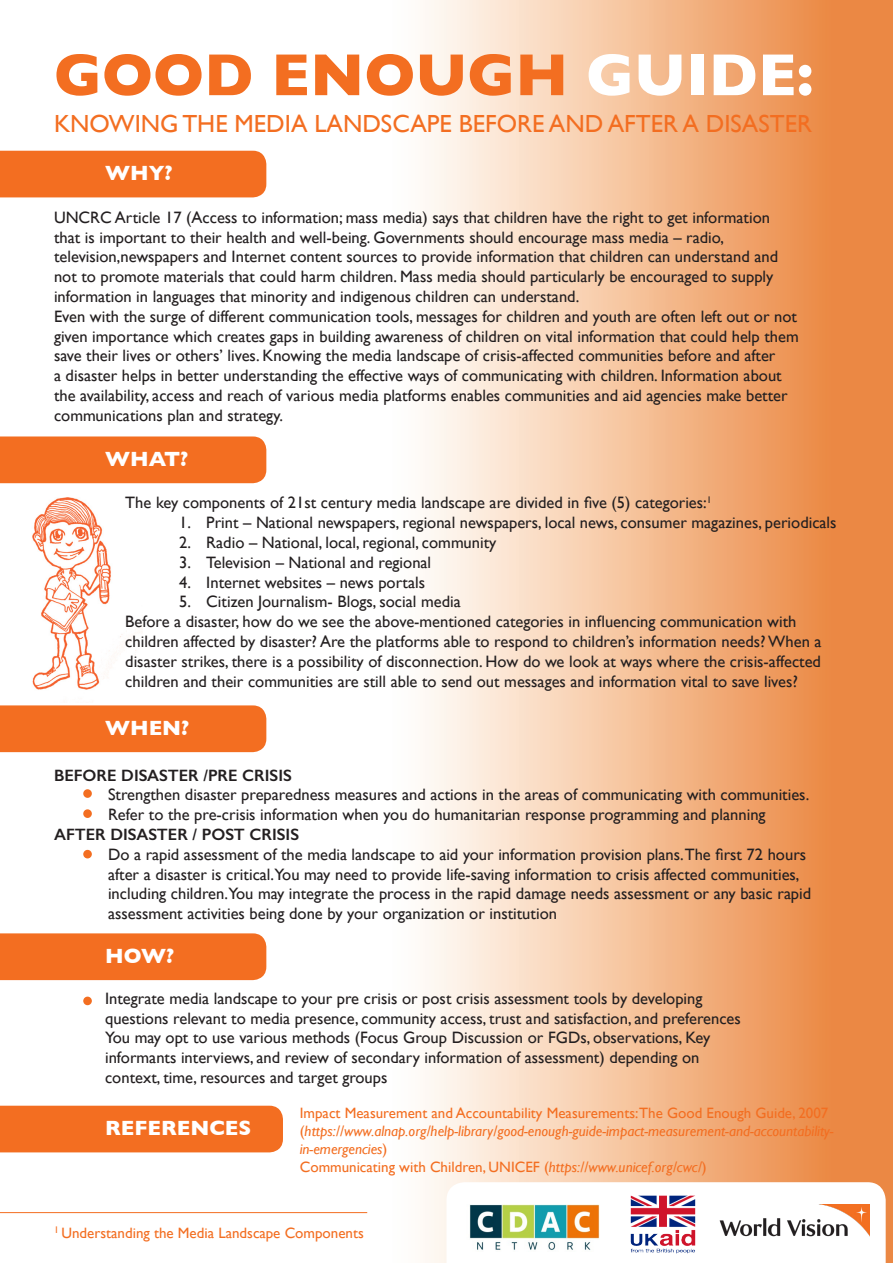
<style>
.page{position:relative;width:893px;height:1263px;background:#fff}
.page>*{position:absolute;margin:0;border:0;box-sizing:border-box;transform-origin:0 0}
.t1{font:700 60px "Gill Sans";color:#f36e21}
.t2{font:24.75px "Gill Sans";color:#f36e21}
.t3{font:700 21px "Gill Sans";color:#fff}
.t4{font:16.5px/19.8px "Gill Sans";color:#231f20}
.t5{font:600 16.5px "Gill Sans";color:#231f20}
.t6{font:italic 15px/18px "Gill Sans";color:#f36e21}
.t7{font:15px "Gill Sans";color:#f36e21}
.s1{color:#fff}
.s2{font-style:normal}
.s3{font-style:italic}
</style>
<div class="page">
<img style="left:425px;top:0;width:468px;height:1263px">
<img style="left:32px;top:497px;width:104px;height:193px">
<div style="left:0;top:151px;width:266px;height:46px;background:#f36e21"></div>
<div style="left:0;top:436px;width:266px;height:47px;background:#f36e21"></div>
<div style="left:0;top:705px;width:266px;height:47px;background:#f36e21"></div>
<div style="left:0;top:933px;width:266px;height:47px;background:#f36e21"></div>
<div style="left:0;top:1106px;width:283px;height:46px;background:#f36e21"></div>
<div style="left:83px;top:789px;width:9px;height:9px;background:#f36e21;border-radius:50%"></div>
<div style="left:83px;top:809px;width:9px;height:9px;background:#f36e21;border-radius:50%"></div>
<div style="left:83px;top:850px;width:9px;height:8px;background:#f36e21;border-radius:50%"></div>
<svg style="left:83px;top:996px;width:9px;height:9px"></svg>
<hr style="left:0;top:1212px;width:367px;height:1px;background:#f36e21">
<svg style="left:446px;top:1182px;width:440px;height:81px"></svg>
<img style="left:619px;top:1186px;width:88px;height:75px">
<img style="left:456px;top:1198px;width:158px;height:59px">
<img style="left:719px;top:1204px;width:151px;height:35px">
<p class="t1" style="left:54px;top:40px;width:761px">GOOD ENOUGH <span class="s1">GUIDE:</span></p>
<p class="t2" style="left:54px;top:109px;width:759px">KNOWING THE MEDIA LANDSCAPE BEFORE AND AFTER A DISASTER</p>
<p class="t3" style="left:105px;top:161px;width:69px">WHY?</p>
<p class="t4" style="left:54px;top:207px;width:726px">UNCRC Article 17 (Access to information; mass media) says that children have the right to get information that is important to their health and well-being. Governments should encourage mass media – radio, television,newspapers and Internet content sources to provide information that children can understand and not to promote materials that could harm children. Mass media should particularly be encouraged to supply information in languages that minority and indigenous children can understand.</p>
<p class="t4" style="left:54px;top:306px;width:746px">Even with the surge of different communication tools, messages for children and youth are often left out or not given importance which creates gaps in building awareness of children on vital information that could help them save their lives or others’ lives. Knowing the media landscape of crisis-affected communities before and after<br>a disaster helps in better understanding the effective ways of communicating with children. Information about the availability, access and reach of various media platforms enables communities and aid agencies make better communications plan and strategy.</p>
<p class="t3" style="left:105px;top:446px;width:85px">WHAT?</p>
<p class="t4" style="left:125px;top:493px;width:588px">The key components of 21st century media landscape are divided in five (5) categories:<sup>1</sup></p>
<p class="t4" style="left:179px;top:513px;width:659px">1. Print – National newspapers, regional newspapers, local news, consumer magazines, periodicals</p>
<p class="t4" style="left:179px;top:532px;width:319px">2. Radio – National, local, regional, community</p>
<p class="t4" style="left:179px;top:552px;width:253px">3. Television – National and regional</p>
<p class="t4" style="left:179px;top:572px;width:247px">4. Internet websites – news portals</p>
<p class="t4" style="left:179px;top:592px;width:283px">5. Citizen Journalism- Blogs, social media</p>
<p class="t4" style="left:125px;top:612px;width:698px">Before a disaster, how do we see the above-mentioned categories in influencing communication with children affected by disaster? Are the platforms able to respond to children’s information needs? When a disaster strikes, there is a possibility of disconnection. How do we look at ways where the crisis-affected children and their communities are still able to send out messages and information vital to save lives?</p>
<p class="t3" style="left:105px;top:715px;width:86px">WHEN?</p>
<p class="t5" style="left:54px;top:765px;width:239px">BEFORE DISASTER /PRE CRISIS</p>
<p class="t4" style="left:108px;top:785px;width:703px">Strengthen disaster preparedness measures and actions in the areas of communicating with communities.</p>
<p class="t4" style="left:108px;top:805px;width:659px">Refer to the pre-crisis information when you do humanitarian response programming and planning</p>
<p class="t5" style="left:54px;top:824px;width:247px">AFTER DISASTER / POST CRISIS</p>
<p class="t4" style="left:108px;top:844px;width:700px">Do a rapid assessment of the media landscape to aid your information provision plans.The first 72 hours</p>
<p class="t4" style="left:108px;top:864px;width:693px">after a disaster is critical.You may need to provide life-saving information to crisis affected communities,</p>
<p class="t4" style="left:108px;top:884px;width:705px">including children.You may integrate the process in the rapid damage needs assessment or any basic rapid</p>
<p class="t4" style="left:108px;top:904px;width:450px">assessment activities being done by your organization or institution</p>
<p class="t3" style="left:105px;top:943px;width:71px">HOW?</p>
<p class="t4" style="left:105px;top:988px;width:637px">Integrate media landscape to your pre crisis or post crisis assessment tools by developing questions relevant to media presence, community access, trust and satisfaction, and preferences</p>
<p class="t4" style="left:105px;top:1028px;width:607px">You may opt to use various methods (Focus Group Discussion or FGDs, observations, Key informants interviews, and review of secondary information of assessment) depending on context, time, resources and target groups</p>
<p class="t3" style="left:105px;top:1116px;width:148px">REFERENCES</p>
<p class="t6" style="left:300px;top:1103px;width:535px"><span class="s2">Impact Measurement and Accountability Measurements:The Good Enough Guide, 2007 (</span>https://www.alnap.org/help-library/good-enough-guide-impact-measurement-and-accountability&shy;in-emergencies<span class="s2">)</span></p>
<p class="t7" style="left:300px;top:1158px;width:408px">Communicating with Children, UNICEF (<span class="s3">https://www.unicef.org/cwc/</span>)</p>
<p class="t7" style="left:54px;top:1224px;width:311px"><sup>1</sup> Understanding the Media Landscape Components</p>
</div>
